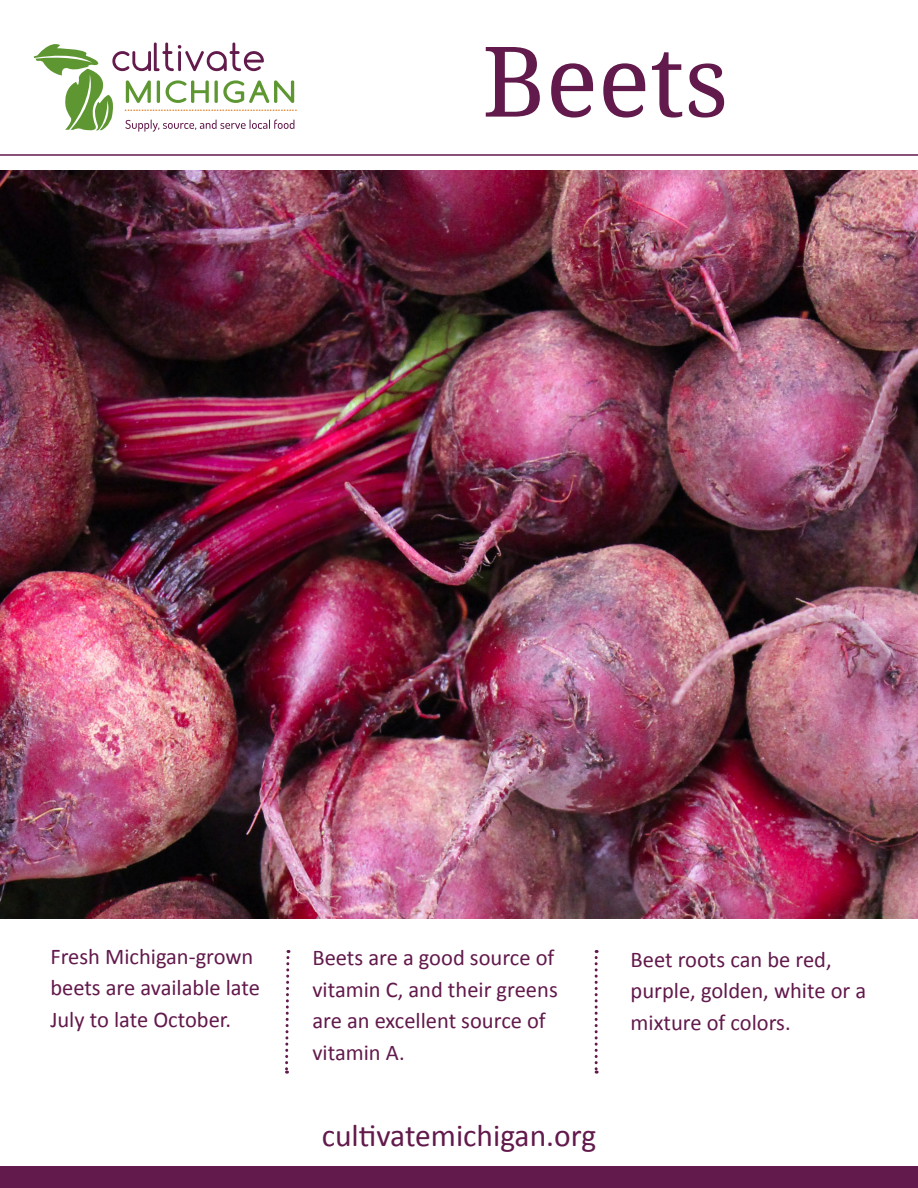
<style>
.page{position:relative;width:918px;height:1188px;background:#fff}
.page>*{position:absolute;margin:0;border:0;box-sizing:border-box;transform-origin:0 0}
.Title_Green{font:97.5px "Droid Serif";color:#62194b}
.t1{font:31.5px "Calibri";color:#62194b}
.Facts{font:22.5px/31.5px "Calibri";color:#62194b}
.t2{font:12.6px "Comfortaa";color:#df7a1c}
</style>
<div class="page">
<div style="left:0;top:1166px;width:918px;height:22px;background:#62194b"></div>
<hr style="left:0;top:154px;width:918px;height:2px;background:#62194b">
<svg style="left:34px;top:42px;width:260px;height:90px"></svg>
<svg style="left:285px;top:950px;width:6px;height:124px"></svg>
<svg style="left:595px;top:950px;width:3px;height:124px"></svg>
<img style="left:0;top:170px;width:918px;height:748px">
<p class="t2" style="left:125px;top:99px;width:174px">..............................................................</p>
<p class="Title_Green" style="left:482px;top:26px;width:248px">Beets</p>
<p class="Facts" style="left:50px;top:941px;width:211px">Fresh Michigan-grown beets are available late<br>July to late October.</p>
<p class="Facts" style="left:312px;top:942px;width:247px">Beets are a good source of vitamin C, and their greens are an excellent source of vitamin A.</p>
<h2 class="t1" style="left:322px;top:1115px;width:276px">cultivatemichigan.org</h2>
<p class="Facts" style="left:631px;top:944px;width:237px">Beet roots can be red, purple, golden, white or a mixture of colors.</p>
</div>
